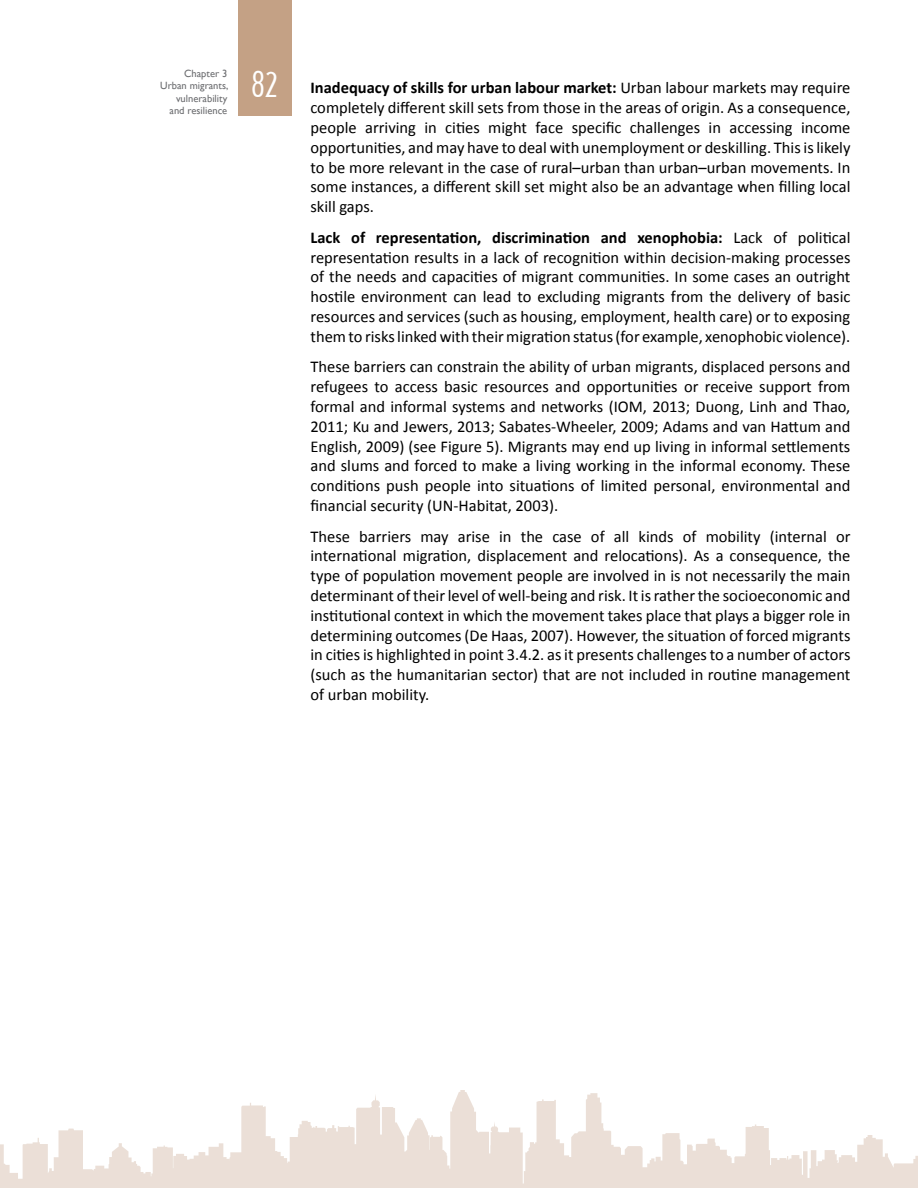
<style>
.page{position:relative;width:918px;height:1188px;background:#fff}
.page>*{position:absolute;margin:0;border:0;box-sizing:border-box;transform-origin:0 0}
.t1{font:33px "Arcitectura";color:#fff}
.t2{font:16.5px/19.8px "Calibri";color:#000;text-align:justify}
.t3{font:10.5px/12.6px "Gill Sans";color:#6d6e71;text-align:right}
.s1{font-weight:700}
</style>
<div class="page">
<div style="left:238px;top:0;width:54px;height:115px;background:#c4a185"></div>
<svg style="left:0;top:1090px;width:918px;height:98px"></svg>
<p class="t3" style="left:160px;top:67px;width:70px">Chapter 3<br>Urban migrants, vulnerability and resilience</p>
<h1 class="t1" style="left:251px;top:70px;width:28px">82</h1>
<p class="t2" style="left:310px;top:78px;width:541px"><span class="s1">Inadequacy of skills for urban labour market:</span> Urban labour markets may require completely different skill sets from those in the areas of origin. As a consequence, people arriving in cities might face specific challenges in accessing income opportunities, and may have to deal with unemployment or deskilling. This is likely to be more relevant in the case of rural–urban than urban–urban movements. In some instances, a different skill set might also be an advantage when filling local skill gaps.</p>
<p class="t2" style="left:310px;top:227px;width:541px"><span class="s1">Lack of representation, discrimination and xenophobia:</span> Lack of political representation results in a lack of recognition within decision-making processes of the needs and capacities of migrant communities. In some cases an outright hostile environment can lead to excluding migrants from the delivery of basic resources and services (such as housing, employment, health care) or to exposing them to risks linked with their migration status (for example, xenophobic violence).</p>
<p class="t2" style="left:310px;top:357px;width:541px">These barriers can constrain the ability of urban migrants, displaced persons and refugees to access basic resources and opportunities or receive support from formal and informal systems and networks (IOM, 2013; Duong, Linh and Thao, 2011; Ku and Jewers, 2013; Sabates-Wheeler, 2009; Adams and van Hattum and English, 2009) (see Figure 5). Migrants may end up living in informal settlements and slums and forced to make a living working in the informal economy. These conditions push people into situations of limited personal, environmental and financial security (UN-Habitat, 2003).</p>
<p class="t2" style="left:310px;top:526px;width:541px">These barriers may arise in the case of all kinds of mobility (internal or international migration, displacement and relocations). As a consequence, the type of population movement people are involved in is not necessarily the main determinant of their level of well-being and risk. It is rather the socioeconomic and institutional context in which the movement takes place that plays a bigger role in determining outcomes (De Haas, 2007). However, the situation of forced migrants in cities is highlighted in point 3.4.2. as it presents challenges to a number of actors (such as the humanitarian sector) that are not included in routine management of urban mobility.</p>
</div>
